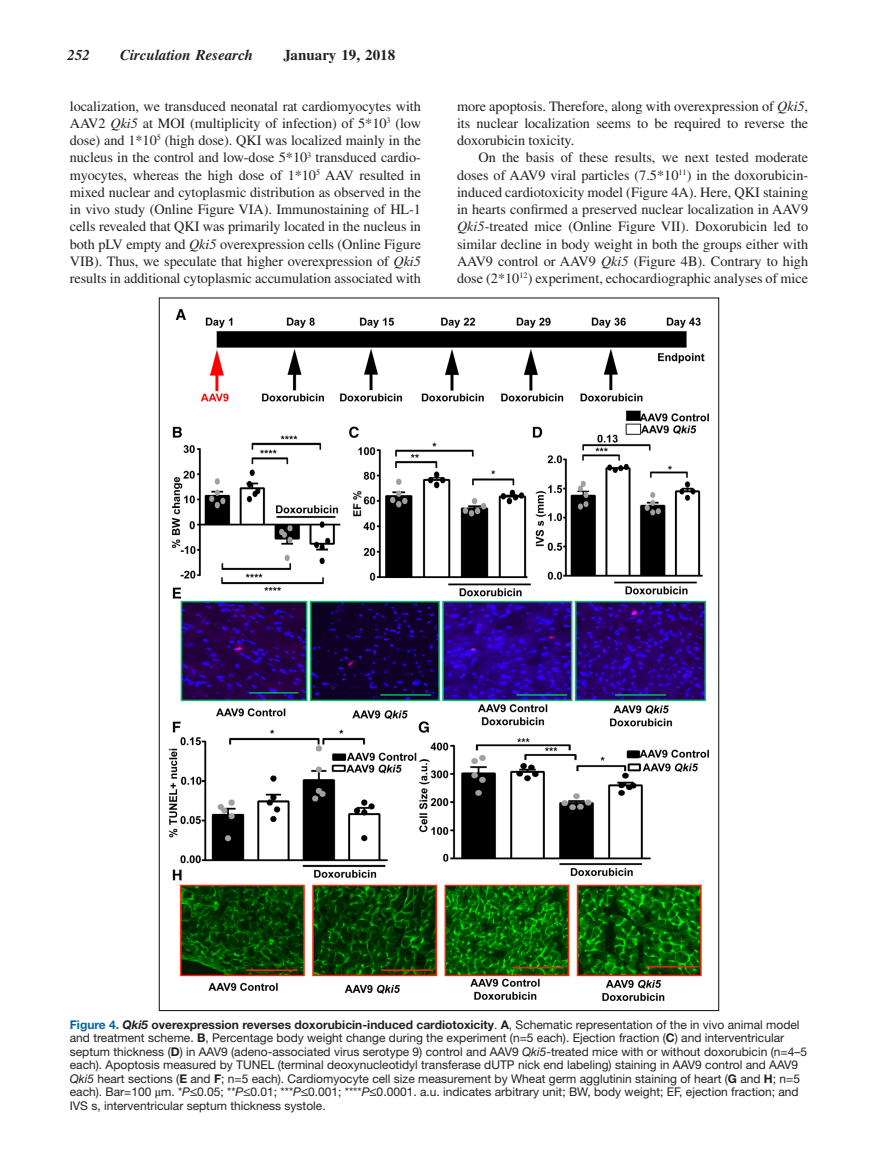
<style>
.page{position:relative;width:878px;height:1175px;background:#fff}
.page>*{position:absolute;margin:0;border:0;box-sizing:border-box;transform-origin:0 0}
.t1{font:italic 700 15px "Times";color:#231f20}
.t2{font:700 15px "Times";color:#231f20}
.t3{font:14.25px/17.2px "Times";letter-spacing:-.005em;color:#231f20;text-align:justify}
.t4{font:12px/13.5px "Helvetica Neue LT Std";color:#231f20}
.s1{font-style:italic}
.s2{font-weight:700;color:#0065a4}
.s3{font-weight:700;font-style:italic}
.s4{font-weight:700}
.s5{font-family:"Gandhari Unicode"}
</style>
<div class="page">
<svg style="left:158px;top:297px;width:561px;height:714px"></svg>
<p class="t1" style="left:68px;top:46px;width:24px">252</p>
<p class="t1" style="left:120px;top:46px;width:135px">Circulation Research</p>
<p class="t2" style="left:283px;top:46px;width:113px">January 19, 2018</p>
<p class="t3" style="left:70px;top:97px;width:353px">localization, we transduced neonatal rat cardiomyocytes with AAV2 <span class="s1">Qki5</span> at MOI (multiplicity of infection) of 5*10<sup>3</sup> (low dose) and 1*10<sup>5</sup> (high dose). QKI was localized mainly in the nucleus in the control and low-dose 5*10<sup>3</sup> transduced cardio&shy;myocytes, whereas the high dose of 1*10<sup>5</sup> AAV resulted in mixed nuclear and cytoplasmic distribution as observed in the in vivo study (Online Figure VIA). Immunostaining of HL-1 cells revealed that QKI was primarily located in the nucleus in both pLV empty and <span class="s1">Qki5</span> overexpression cells (Online Figure VIB). Thus, we speculate that higher overexpression of <span class="s1">Qki5 </span>results in additional cytoplasmic accumulation associated with</p>
<p class="t3" style="left:457px;top:97px;width:353px">more apoptosis. Therefore, along with overexpression of <span class="s1">Qki5</span>, its nuclear localization seems to be required to reverse the doxorubicin toxicity.</p>
<p class="t3" style="left:457px;top:149px;width:353px;text-indent:21px">On the basis of these results, we next tested moderate doses of AAV9 viral particles (7.5*10<sup>11</sup>) in the doxorubicin&shy;induced cardiotoxicity model (Figure 4A). Here, QKI staining in hearts confirmed a preserved nuclear localization in AAV9<br><span class="s1">Qki5</span>-treated mice (Online Figure VII). Doxorubicin led to similar decline in body weight in both the groups either with AAV9 control or AAV9 <span class="s1">Qki5</span> (Figure 4B). Contrary to high dose (2*10<sup>12</sup>) experiment, echocardiographic analyses of mice</p>
<p class="t4" style="left:70px;top:1017px;width:738px"><span class="s2">Figure 4.</span> <span class="s3">Qki5</span> <span class="s4">overexpression reverses doxorubicin-induced cardiotoxicity</span>. <span class="s4">A</span>, Schematic representation of the in vivo animal model and treatment scheme. <span class="s4">B</span>, Percentage body weight change during the experiment (n=5 each). Ejection fraction (<span class="s4">C</span>) and interventricular septum thickness (<span class="s4">D</span>) in AAV9 (adeno-associated virus serotype 9) control and AAV9 <span class="s1">Qki5</span>-treated mice with or without doxorubicin (n=4–5 each). Apoptosis measured by TUNEL (terminal deoxynucleotidyl transferase dUTP nick end labeling) staining in AAV9 control and AAV9<br><span class="s1">Qki5</span> heart sections (<span class="s4">E</span> and <span class="s4">F</span>; n=5 each). Cardiomyocyte cell size measurement by Wheat germ agglutinin staining of heart (<span class="s4">G</span> and <span class="s4">H</span>; n=5 each). Bar=100 <span class="s5">µ</span>m. *<span class="s1">P</span><span class="s5">≤</span>0.05; **<span class="s1">P</span><span class="s5">≤</span>0.01; ***<span class="s1">P</span><span class="s5">≤</span>0.001; ****<span class="s1">P</span><span class="s5">≤</span>0.0001. a.u. indicates arbitrary unit; BW, body weight; EF, ejection fraction; and IVS s, interventricular septum thickness systole.</p>
</div>
